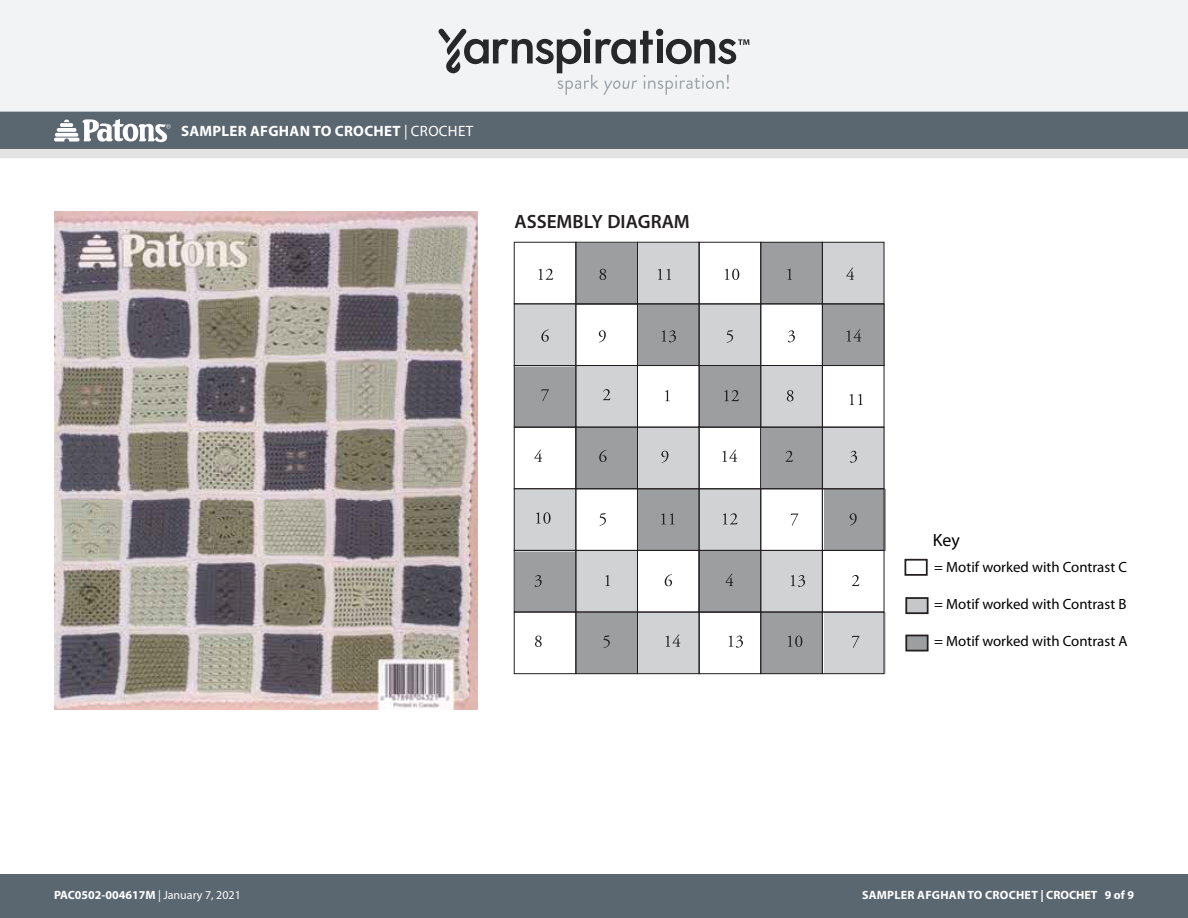
<style>
.page{position:relative;width:1188px;height:918px;background:#fff}
.page>*{position:absolute;margin:0;border:0;box-sizing:border-box;transform-origin:0 0}
.t1{font:600 19.2px "Myriad Pro";color:#231f20}
.t2{font:17.85px "Myriad Pro";color:#000}
.Pattern_Title{font:700 15px "Myriad Pro";letter-spacing:.02em;color:#fff}
.t3{font:14.85px "Myriad Pro";color:#000}
.t4{font:700 12px "Myriad Pro";letter-spacing:.02em;color:#fff}
.t5{font:700 12px "Myriad Pro";color:#fff}
.s1{font-weight:400}
</style>
<div class="page">
<div style="left:0;top:875px;width:1188px;height:43px;background:#5a6670"></div>
<div style="left:0;top:149px;width:1188px;height:9px;background:#e4e3e3"></div>
<div style="left:0;top:111px;width:1188px;height:38px;background:#5a6670"></div>
<div style="left:0;top:0;width:1188px;height:112px;background:#f2f3f4"></div>
<svg style="left:54px;top:119px;width:117px;height:23px"></svg>
<svg style="left:438px;top:29px;width:311px;height:66px"></svg>
<img style="left:54px;top:212px;width:424px;height:497px">
<div style="left:637px;top:429px;width:62px;height:61px;background:#d0d2d3"></div>
<div style="left:576px;top:243px;width:62px;height:62px;background:#9c9ea0"></div>
<div style="left:638px;top:243px;width:62px;height:62px;background:#d0d2d3"></div>
<div style="left:638px;top:304px;width:62px;height:62px;background:#9c9ea0"></div>
<div style="left:700px;top:304px;width:61px;height:62px;background:#d0d2d3"></div>
<div style="left:761px;top:242px;width:61px;height:62px;background:#9c9ea0"></div>
<div style="left:822px;top:242px;width:62px;height:62px;background:#d0d2d3"></div>
<div style="left:823px;top:304px;width:62px;height:62px;background:#9c9ea0"></div>
<div style="left:700px;top:366px;width:61px;height:62px;background:#9c9ea0"></div>
<div style="left:760px;top:366px;width:62px;height:62px;background:#d0d2d3"></div>
<div style="left:762px;top:427px;width:61px;height:62px;background:#9c9ea0"></div>
<div style="left:823px;top:427px;width:62px;height:62px;background:#d0d2d3"></div>
<div style="left:575px;top:428px;width:62px;height:61px;background:#9c9ea0"></div>
<div style="left:637px;top:489px;width:62px;height:62px;background:#9c9ea0"></div>
<div style="left:699px;top:489px;width:62px;height:62px;background:#d0d2d3"></div>
<div style="left:824px;top:489px;width:61px;height:62px;background:#9c9ea0"></div>
<div style="left:698px;top:551px;width:62px;height:62px;background:#9c9ea0"></div>
<div style="left:515px;top:550px;width:61px;height:62px;background:#9c9ea0"></div>
<div style="left:576px;top:612px;width:61px;height:62px;background:#9c9ea0"></div>
<div style="left:760px;top:551px;width:61px;height:62px;background:#d0d2d3"></div>
<div style="left:575px;top:551px;width:62px;height:62px;background:#d0d2d3"></div>
<div style="left:638px;top:612px;width:62px;height:62px;background:#d0d2d3"></div>
<div style="left:514px;top:490px;width:61px;height:61px;background:#d0d2d3"></div>
<div style="left:761px;top:612px;width:62px;height:62px;background:#9c9ea0"></div>
<div style="left:824px;top:612px;width:61px;height:62px;background:#d0d2d3"></div>
<div style="left:514px;top:366px;width:61px;height:62px;background:#9c9ea0"></div>
<div style="left:575px;top:366px;width:62px;height:62px;background:#d0d2d3"></div>
<div style="left:514px;top:305px;width:61px;height:61px;background:#d0d2d3"></div>
<div style="left:514px;top:303px;width:62px;height:63px;border:1px solid #231f20"></div>
<div style="left:575px;top:303px;width:63px;height:63px;border:1px solid #231f20"></div>
<div style="left:637px;top:303px;width:63px;height:63px;border:1px solid #231f20"></div>
<div style="left:699px;top:303px;width:62px;height:63px;border:1px solid #231f20"></div>
<div style="left:760px;top:303px;width:63px;height:63px;border:1px solid #231f20"></div>
<div style="left:822px;top:303px;width:63px;height:63px;border:1px solid #231f20"></div>
<div style="left:514px;top:365px;width:62px;height:63px;border:1px solid #231f20"></div>
<div style="left:575px;top:365px;width:63px;height:63px;border:1px solid #231f20"></div>
<div style="left:637px;top:365px;width:63px;height:63px;border:1px solid #231f20"></div>
<div style="left:699px;top:365px;width:62px;height:63px;border:1px solid #231f20"></div>
<div style="left:760px;top:365px;width:63px;height:63px;border:1px solid #231f20"></div>
<div style="left:822px;top:365px;width:63px;height:63px;border:1px solid #231f20"></div>
<div style="left:514px;top:427px;width:62px;height:62px;border:1px solid #231f20"></div>
<div style="left:575px;top:427px;width:63px;height:62px;border:1px solid #231f20"></div>
<div style="left:637px;top:427px;width:63px;height:62px;border:1px solid #231f20"></div>
<div style="left:699px;top:427px;width:62px;height:62px;border:1px solid #231f20"></div>
<div style="left:760px;top:427px;width:63px;height:62px;border:1px solid #231f20"></div>
<div style="left:822px;top:427px;width:63px;height:62px;border:1px solid #231f20"></div>
<div style="left:514px;top:488px;width:62px;height:63px;border:1px solid #231f20"></div>
<div style="left:575px;top:488px;width:63px;height:63px;border:1px solid #231f20"></div>
<div style="left:637px;top:488px;width:63px;height:63px;border:1px solid #231f20"></div>
<div style="left:699px;top:488px;width:62px;height:63px;border:1px solid #231f20"></div>
<div style="left:760px;top:488px;width:63px;height:63px;border:1px solid #231f20"></div>
<div style="left:822px;top:488px;width:63px;height:63px;border:1px solid #231f20"></div>
<div style="left:514px;top:550px;width:62px;height:63px;border:1px solid #231f20"></div>
<div style="left:575px;top:550px;width:63px;height:63px;border:1px solid #231f20"></div>
<div style="left:637px;top:550px;width:63px;height:63px;border:1px solid #231f20"></div>
<div style="left:699px;top:550px;width:62px;height:63px;border:1px solid #231f20"></div>
<div style="left:760px;top:550px;width:63px;height:63px;border:1px solid #231f20"></div>
<div style="left:822px;top:550px;width:63px;height:63px;border:1px solid #231f20"></div>
<div style="left:514px;top:612px;width:62px;height:62px;border:1px solid #231f20"></div>
<div style="left:575px;top:612px;width:63px;height:62px;border:1px solid #231f20"></div>
<div style="left:637px;top:612px;width:63px;height:62px;border:1px solid #231f20"></div>
<div style="left:699px;top:612px;width:62px;height:62px;border:1px solid #231f20"></div>
<div style="left:760px;top:612px;width:63px;height:62px;border:1px solid #231f20"></div>
<div style="left:822px;top:612px;width:63px;height:62px;border:1px solid #231f20"></div>
<div style="left:514px;top:242px;width:62px;height:62px;border:1px solid #231f20"></div>
<div style="left:575px;top:242px;width:63px;height:62px;border:1px solid #231f20"></div>
<div style="left:637px;top:242px;width:63px;height:62px;border:1px solid #231f20"></div>
<div style="left:699px;top:242px;width:62px;height:62px;border:1px solid #231f20"></div>
<div style="left:760px;top:242px;width:63px;height:62px;border:1px solid #231f20"></div>
<div style="left:822px;top:242px;width:63px;height:62px;border:1px solid #231f20"></div>
<svg style="left:538px;top:269px;width:15px;height:11px"></svg>
<svg style="left:541px;top:329px;width:8px;height:13px"></svg>
<svg style="left:541px;top:389px;width:8px;height:12px"></svg>
<svg style="left:603px;top:389px;width:7px;height:11px"></svg>
<svg style="left:599px;top:330px;width:7px;height:12px"></svg>
<svg style="left:662px;top:330px;width:14px;height:12px"></svg>
<svg style="left:727px;top:330px;width:6px;height:13px"></svg>
<svg style="left:788px;top:330px;width:7px;height:12px"></svg>
<svg style="left:847px;top:329px;width:14px;height:12px"></svg>
<svg style="left:599px;top:269px;width:7px;height:11px"></svg>
<svg style="left:658px;top:269px;width:13px;height:11px"></svg>
<svg style="left:725px;top:269px;width:14px;height:11px"></svg>
<svg style="left:787px;top:269px;width:5px;height:11px"></svg>
<svg style="left:665px;top:390px;width:5px;height:11px"></svg>
<svg style="left:724px;top:390px;width:15px;height:11px"></svg>
<svg style="left:787px;top:390px;width:6px;height:11px"></svg>
<svg style="left:849px;top:394px;width:14px;height:11px"></svg>
<svg style="left:850px;top:451px;width:7px;height:12px"></svg>
<svg style="left:785px;top:451px;width:8px;height:11px"></svg>
<svg style="left:722px;top:450px;width:15px;height:12px"></svg>
<svg style="left:661px;top:451px;width:7px;height:12px"></svg>
<svg style="left:599px;top:450px;width:8px;height:12px"></svg>
<svg style="left:600px;top:513px;width:6px;height:13px"></svg>
<svg style="left:661px;top:513px;width:13px;height:11px"></svg>
<svg style="left:723px;top:513px;width:15px;height:11px"></svg>
<svg style="left:791px;top:514px;width:7px;height:12px"></svg>
<svg style="left:850px;top:513px;width:7px;height:12px"></svg>
<svg style="left:534px;top:450px;width:8px;height:12px"></svg>
<svg style="left:536px;top:512px;width:15px;height:12px"></svg>
<svg style="left:535px;top:575px;width:7px;height:12px"></svg>
<svg style="left:535px;top:636px;width:7px;height:11px"></svg>
<svg style="left:603px;top:635px;width:7px;height:13px"></svg>
<svg style="left:665px;top:634px;width:15px;height:13px"></svg>
<svg style="left:729px;top:636px;width:14px;height:12px"></svg>
<svg style="left:788px;top:636px;width:14px;height:11px"></svg>
<svg style="left:852px;top:636px;width:8px;height:12px"></svg>
<svg style="left:605px;top:575px;width:5px;height:11px"></svg>
<svg style="left:665px;top:574px;width:7px;height:12px"></svg>
<svg style="left:725px;top:574px;width:8px;height:12px"></svg>
<svg style="left:791px;top:575px;width:14px;height:12px"></svg>
<svg style="left:852px;top:575px;width:7px;height:11px"></svg>
<svg style="left:846px;top:268px;width:8px;height:12px"></svg>
<div style="left:905px;top:559px;width:23px;height:17px;border:2px solid #231f20"></div>
<div style="left:906px;top:598px;width:22px;height:15px;background:#c5c7c9"></div>
<div style="left:905px;top:597px;width:24px;height:17px;border:2px solid #231f20"></div>
<div style="left:906px;top:635px;width:22px;height:16px;background:#9c9ea0"></div>
<div style="left:905px;top:635px;width:24px;height:17px;border:2px solid #231f20"></div>
<p class="Pattern_Title" style="left:181px;top:121px;width:294px">SAMPLER AFGHAN TO CROCHET <span class="s1">| CROCHET</span></p>
<p class="t1" style="left:515px;top:211px;width:177px">ASSEMBLY DIAGRAM</p>
<p class="t2" style="left:933px;top:530px;width:28px">Key</p>
<p class="t3" style="left:934px;top:559px;width:194px">= Motif worked with Contrast C</p>
<p class="t3" style="left:934px;top:596px;width:194px">= Motif worked with Contrast B</p>
<p class="t3" style="left:934px;top:633px;width:195px">= Motif worked with Contrast A</p>
<p class="t5" style="left:54px;top:887px;width:188px">PAC0502-004617M <span class="s1">| January 7, 2021</span></p>
<p class="t4" style="left:862px;top:887px;width:273px">SAMPLER AFGHAN TO CROCHET | CROCHET 9 of 9</p>
</div>
